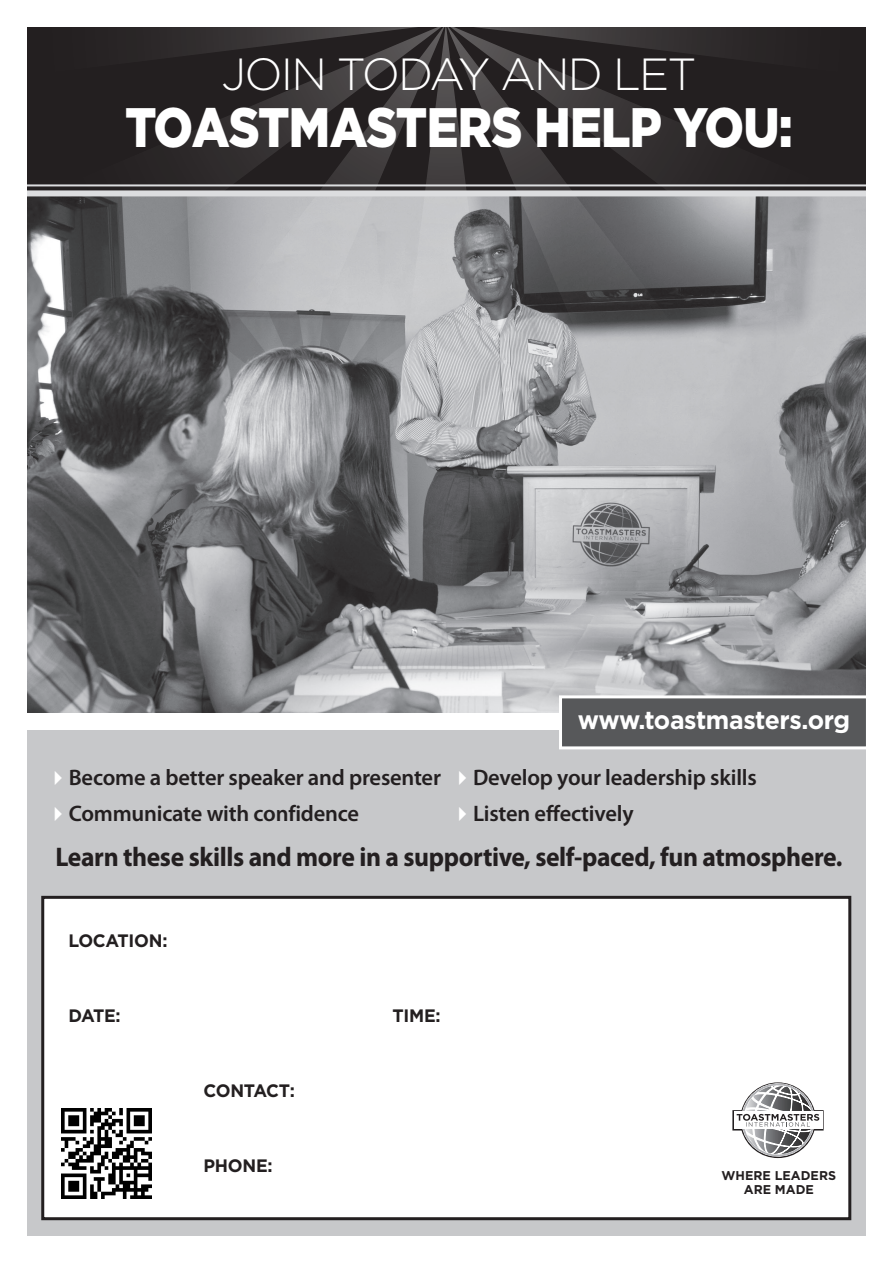
<style>
.page{position:relative;width:893px;height:1263px;background:#fff}
.page>*{position:absolute;margin:0;border:0;box-sizing:border-box;transform-origin:0 0}
.t1{font:900 55.5px "Gotham";letter-spacing:-.015em;color:#fff;scale:.86 1}
.t2{font:300 45px "Gotham";letter-spacing:-.04em;color:#fff}
.t3{font:700 27px "Myriad Pro";letter-spacing:-.015em;color:#231f20;scale:.95 1}
.t4{font:700 25.5px "Gotham";letter-spacing:-.015em;color:#fff}
.t5{font:600 22.5px "Myriad Pro";letter-spacing:-.01em;color:#231f20}
.t6{font:700 18px "Gotham";letter-spacing:-.015em;color:#231f20}
.t7{font:700 12.75px/14px "Gotham";color:#231f20;text-align:center}
.s1{color:#fff}
</style>
<div class="page">
<div style="left:27px;top:730px;width:839px;height:506px;background:#c7c8ca"></div>
<img style="left:27px;top:300px;width:839px;height:413px">
<svg style="left:27px;top:80px;width:143px;height:220px;background:#484647"></svg>
<svg style="left:170px;top:80px;width:219px;height:365px;background:#777678"></svg>
<svg style="left:389px;top:80px;width:113px;height:398px;background:#8f8f91"></svg>
<svg style="left:446px;top:300px;width:276px;height:145px;background:#a6a7aa"></svg>
<svg style="left:446px;top:80px;width:420px;height:220px;background:#545254"></svg>
<svg style="left:27px;top:27px;width:839px;height:53px;background:#2d292a"></svg>
<div style="left:43px;top:897px;width:807px;height:322px;background:#fff"></div>
<div style="left:41px;top:896px;width:810px;height:324px;border:3px solid #231f20"></div>
<hr style="left:27px;top:184px;width:839px;height:2px;background:#dcdddf">
<div style="left:27px;top:190px;width:839px;height:6px;background:#dcdddf"></div>
<div style="left:560px;top:697px;width:307px;height:51px;background:#57585a"></div>
<div style="left:559px;top:695px;width:310px;height:54px;border:3px solid #fff"></div>
<img style="left:61px;top:1109px;width:90px;height:90px">
<svg style="left:732px;top:1082px;width:92px;height:76px"></svg>
<h2 class="t2" style="left:221px;top:46px;width:477px">JOIN TODAY AND LET</h2>
<h1 class="t1" style="left:125px;top:89px;width:778px">TOASTMASTERS HELP YOU:</h1>
<p class="t4" style="left:578px;top:703px;width:274px">www.toastmasters.org</p>
<p class="t5" style="left:46px;top:765px;width:712px"><span class="s1">✔</span>Become a better speaker and presenter <span class="s1">✔</span>Develop your leadership skills</p>
<p class="t5" style="left:46px;top:801px;width:314px"><span class="s1">✔</span>Communicate with confidence</p>
<p class="t5" style="left:451px;top:801px;width:184px"><span class="s1">✔</span>Listen effectively</p>
<p class="t3" style="left:56px;top:841px;width:830px">Learn these skills and more in a supportive, self-paced, fun atmosphere.</p>
<p class="t6" style="left:69px;top:929px;width:100px">LOCATION:</p>
<p class="t6" style="left:69px;top:1004px;width:54px">DATE:</p>
<p class="t6" style="left:393px;top:1004px;width:50px">TIME:</p>
<p class="t6" style="left:204px;top:1079px;width:93px">CONTACT:</p>
<p class="t6" style="left:204px;top:1154px;width:71px">PHONE:</p>
<p class="t7" style="left:722px;top:1168px;width:116px">WHERE LEADERS<br>ARE MADE</p>
</div>
